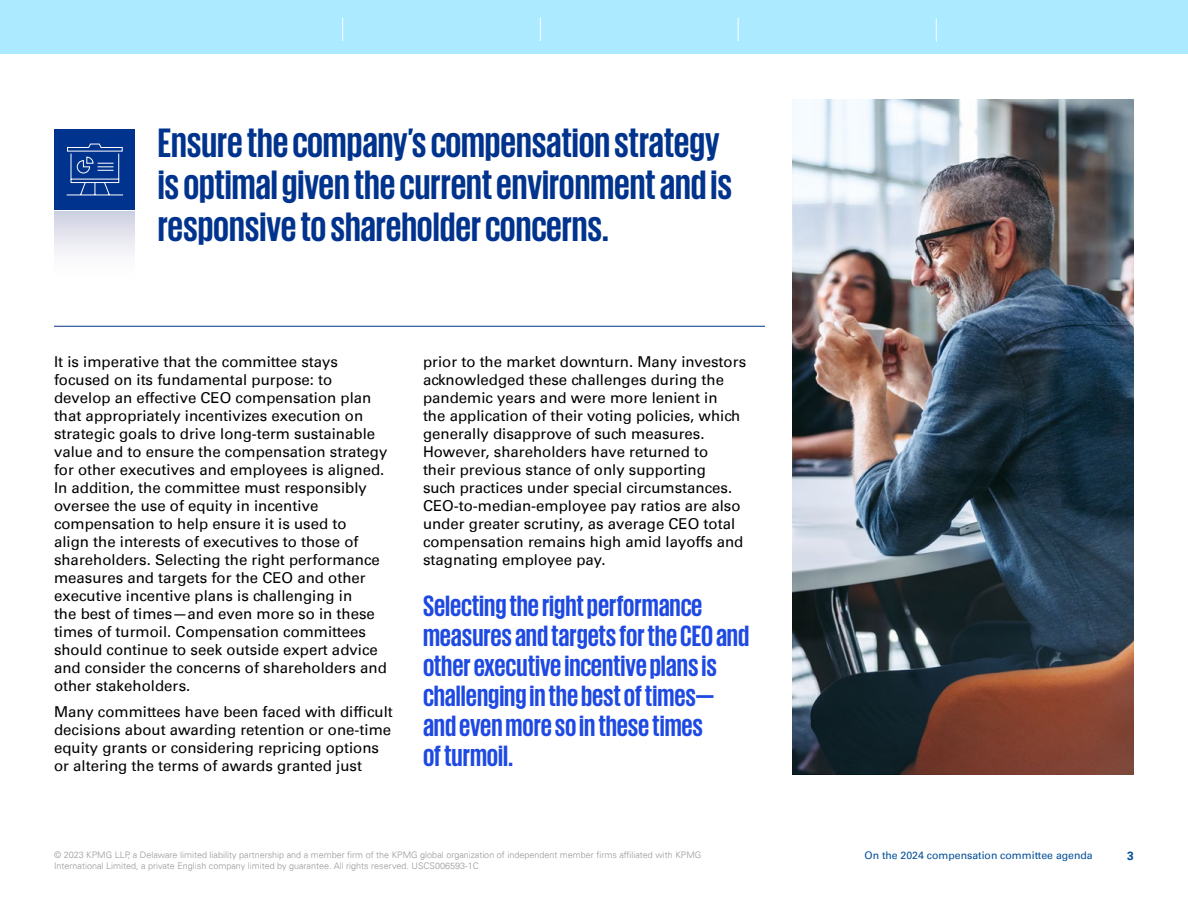
<style>
.page{position:relative;width:1188px;height:918px;background:#fff}
.page>*{position:absolute;margin:0;border:0;box-sizing:border-box;transform-origin:0 0}
.t1{font:700 42px/42px "KPMG";color:#00338d}
.t2{font:700 30px/30px "KPMG";color:#1e49e2}
.t3{font:15px/18px "Univers 55 Roman";color:#000}
.t4{font:700 12px "Univers 65";color:#004e98}
.t5{font:10.5px "Univers 55 Roman";color:#004e98}
.t6{font:300 9px/10.8px "Univers 45";color:#989898}
</style>
<div class="page">
<div style="left:54px;top:129px;width:81px;height:81px;background:#00338d"></div>
<div style="left:54px;top:211px;width:81px;height:81px;background:linear-gradient(to bottom,#d4d5e5,#fff)"></div>
<img style="left:792px;top:99px;width:342px;height:676px">
<hr style="left:54px;top:326px;width:711px;height:1px;background:#00338d">
<svg style="left:66px;top:143px;width:58px;height:53px"></svg>
<div style="left:0;top:0;width:1188px;height:54px;background:#aceaff"></div>
<svg style="left:342px;top:18px;width:1px;height:23px"></svg>
<svg style="left:540px;top:18px;width:1px;height:23px"></svg>
<svg style="left:738px;top:18px;width:1px;height:23px"></svg>
<svg style="left:936px;top:18px;width:1px;height:24px"></svg>
<h1 class="t1" style="left:158px;top:121px;width:576px">Ensure the company’s compensation strategy is optimal given the current environment and is responsive to shareholder concerns.</h1>
<p class="t3" style="left:54px;top:353px;width:335px">It is imperative that the committee stays focused on its fundamental purpose: to develop an effective CEO compensation plan that appropriately incentivizes execution on strategic goals to drive long-term sustainable value and to ensure the compensation strategy for other executives and employees is aligned.<br>In addition, the committee must responsibly oversee the use of equity in incentive compensation to help ensure it is used to<br>align the interests of executives to those of shareholders. Selecting the right performance measures and targets for the CEO and other executive incentive plans is challenging in<br>the best of times—and even more so in these times of turmoil. Compensation committees should continue to seek outside expert advice and consider the concerns of shareholders and other stakeholders.</p>
<p class="t3" style="left:54px;top:703px;width:340px">Many committees have been faced with difficult decisions about awarding retention or one-time equity grants or considering repricing options or altering the terms of awards granted just</p>
<p class="t3" style="left:423px;top:353px;width:325px">prior to the market downturn. Many investors acknowledged these challenges during the pandemic years and were more lenient in<br>the application of their voting policies, which generally disapprove of such measures.<br>However, shareholders have returned to<br>their previous stance of only supporting<br>such practices under special circumstances.<br>CEO-to-median-employee pay ratios are also under greater scrutiny, as average CEO total compensation remains high amid layoffs and stagnating employee pay.</p>
<h2 class="t2" style="left:423px;top:590px;width:328px">Selecting the right performance measures and targets for the CEO and other executive incentive plans is challenging in the best of times— and even more so in these times<br>of turmoil.</h2>
<p class="t6" style="left:54px;top:849px;width:649px">© 2023 KPMG LLP, a Delaware limited liability partnership and a member firm of the KPMG global organization of independent member firms affiliated with KPMG<br>International Limited, a private English company limited by guarantee. All rights reserved. USCS006593-1C</p>
<p class="t5" style="left:865px;top:849px;width:230px">On the 2024 compensation committee agenda</p>
<p class="t4" style="left:1127px;top:849px;width:8px">3</p>
</div>
